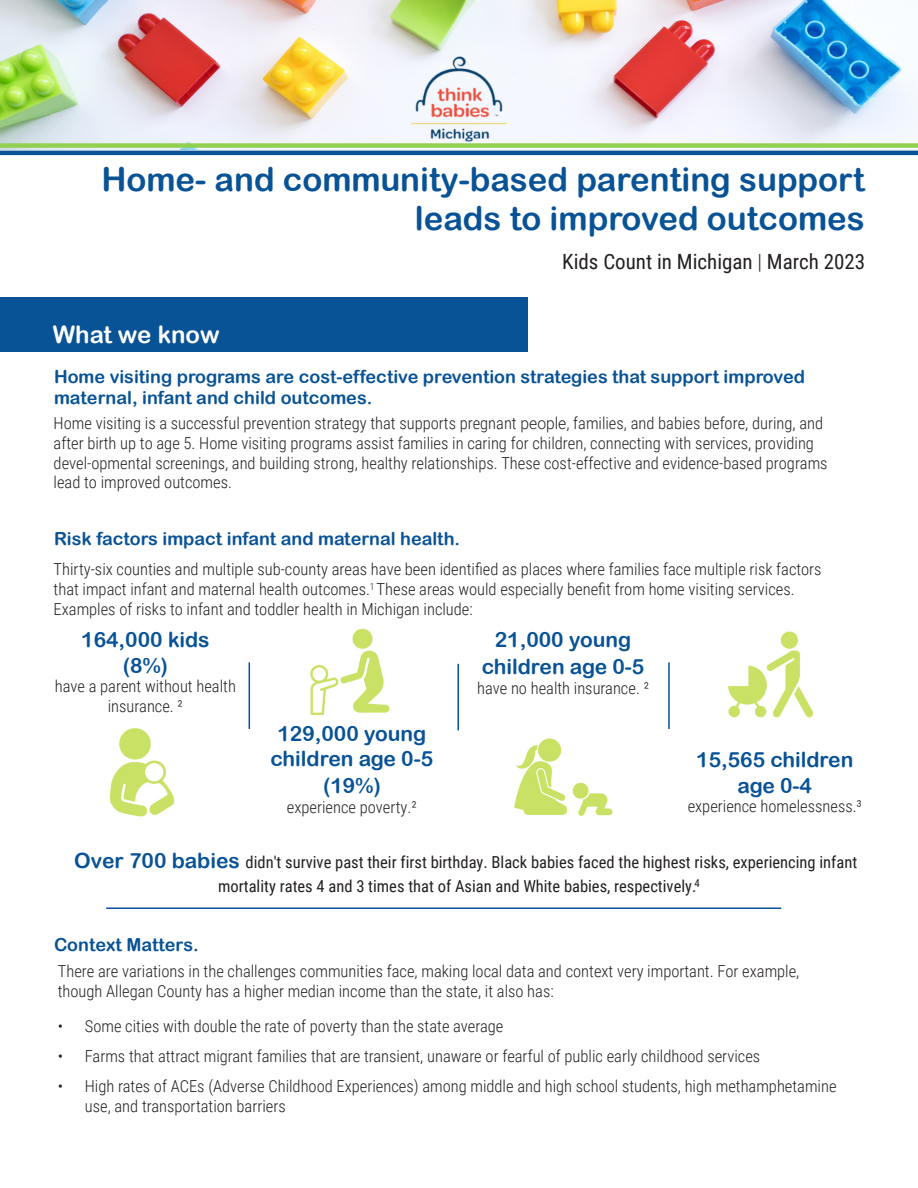
<style>
.page{position:relative;width:918px;height:1188px;background:#fff}
.page>*{position:absolute;margin:0;border:0;box-sizing:border-box;transform-origin:0 0}
.TBMI_Header{font:33px/39.6px "Arial Rounded MT Bold";color:#085296;text-align:right}
.t1{font:24px "Arial Rounded MT Bold";color:#fff}
.TBMI_Header-2{font:21px/25.2px "Arial Rounded MT Bold";color:#085296;text-align:center}
.t2{font:21px "Roboto Condensed";color:#231f20}
.TBMI_Header-3{font:18px/21.6px "Arial Rounded MT Bold";color:#085296}
.TBMI_Header-4{font:300 16.5px/19.8px "Roboto Condensed";color:#231f20}
.TBMI_Header-5{font:16.5px/24.6px "Roboto Condensed";color:#231f20}
.s1{font-weight:300}
.s2{font-family:"Roboto"}
.s3{font-family:"Arial Rounded MT Bold";font-size:21px;color:#085296}
</style>
<div class="page">
<img style="left:0;top:1px;width:918px;height:148px">
<div style="left:0;top:143px;width:918px;height:5px;background:#92d050"></div>
<hr style="left:0;top:151px;width:918px;height:4px;background:#085296">
<div style="left:0;top:297px;width:528px;height:54px;background:#085296"></div>
<hr style="left:249px;top:662px;width:1px;height:67px;background:#075196">
<hr style="left:458px;top:664px;width:1px;height:66px;background:#075196">
<hr style="left:668px;top:662px;width:2px;height:67px;background:#075196">
<hr style="left:106px;top:908px;width:675px;height:1px;background:#075196">
<img style="left:109px;top:728px;width:66px;height:89px">
<img style="left:310px;top:628px;width:80px;height:87px">
<img style="left:728px;top:631px;width:86px;height:87px">
<img style="left:514px;top:738px;width:99px;height:78px">
<p class="TBMI_Header" style="left:101px;top:159px;width:765px">Home- and community-based parenting support leads to improved outcomes</p>
<p class="t2" style="left:562px;top:247px;width:304px">Kids Count in Michigan <span class="s1">|</span> March 2023</p>
<p class="t1" style="left:53px;top:321px;width:168px">What we know</p>
<p class="TBMI_Header-3" style="left:54px;top:365px;width:752px">Home visiting programs are cost-effective prevention strategies that support improved maternal, infant and child outcomes.</p>
<p class="TBMI_Header-4" style="left:54px;top:413px;width:776px">Home visiting is a successful prevention strategy that supports pregnant <span class="s2">people</span>, families, and babies before, during, and after birth up to age 5. Home visiting programs assist families in caring for children, connecting with services, providing devel-opmental screenings, and building strong, healthy relationships. These cost-effective and evidence-based programs lead to improved outcomes.</p>
<p class="TBMI_Header-3" style="left:54px;top:527px;width:408px">Risk factors impact infant and maternal health.</p>
<p class="TBMI_Header-4" style="left:54px;top:559px;width:769px">Thirty-six counties and multiple sub-county areas have been identified as places where families face multiple risk factors that impact infant and maternal health outcomes.<sup>1</sup> These areas would especially benefit from home visiting services.<br>Examples of risks to infant and toddler health in Michigan include:</p>
<p class="TBMI_Header-2" style="left:81px;top:627px;width:130px">164,000 kids (8%)</p>
<p class="TBMI_Header-4" style="left:55px;top:676px;width:183px;text-align:center">have a parent without health insurance. ²</p>
<p class="TBMI_Header-2" style="left:271px;top:720px;width:164px;line-height:26.1px">129,000 young children age 0-5 (19%)</p>
<p class="TBMI_Header-4" style="left:287px;top:796px;width:131px">experience poverty.²</p>
<p class="TBMI_Header-2" style="left:482px;top:626px;width:164px;line-height:27px">21,000 young children age 0-5</p>
<p class="TBMI_Header-4" style="left:477px;top:678px;width:173px">have no health insurance. ²</p>
<p class="TBMI_Header-2" style="left:696px;top:747px;width:159px">15,565 children age 0-4</p>
<p class="TBMI_Header-4" style="left:688px;top:796px;width:176px">experience homelessness.³</p>
<p class="TBMI_Header-5" style="left:218px;top:849px;width:641px;text-indent:-144px"><span class="s3">Over 700 babies</span> didn't survive past their first birthday. Black babies faced the highest risks, experiencing infant mortality rates 4 and 3 times that of Asian and White babies, respectively. <sup>4</sup></p>
<p class="TBMI_Header-3" style="left:54px;top:933px;width:146px">Context Matters.</p>
<p class="TBMI_Header-4" style="left:58px;top:961px;width:743px">There are variations in the challenges communities face, making local data and context very important. For example, though Allegan County has a higher median income than the state, it also has:</p>
<p class="TBMI_Header-4" style="left:58px;top:1016px;width:447px">• Some cities with double the rate of poverty than the state average</p>
<p class="TBMI_Header-4" style="left:58px;top:1046px;width:704px">• Farms that attract migrant families that are transient, unaware or fearful of public early childhood services</p>
<p class="TBMI_Header-4" style="left:85px;top:1076px;width:753px;text-indent:-27px">• High rates of ACEs (Adverse Childhood Experiences) among middle and high school students, high methamphetamine use, and transportation barriers</p>
</div>
